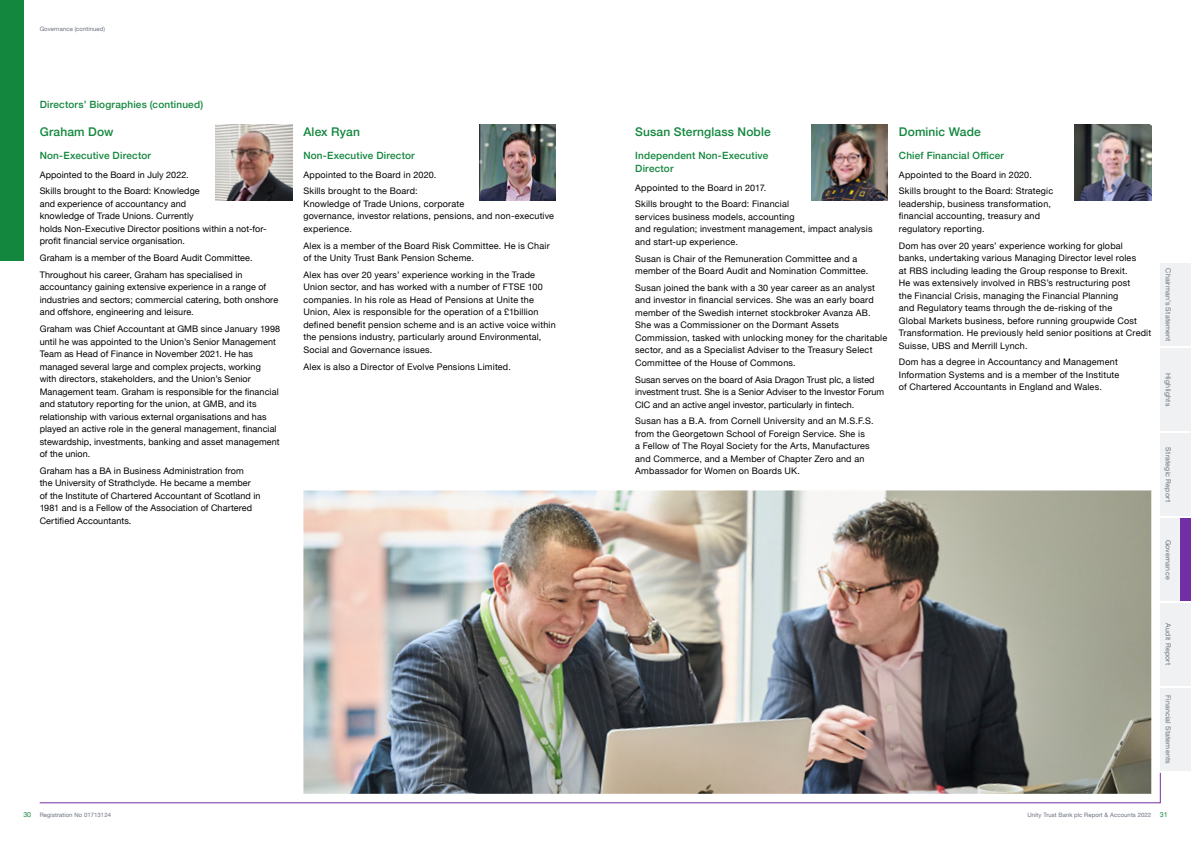
<style>
.page{position:relative;width:1191px;height:842px;background:#fff}
.page>*{position:absolute;margin:0;border:0;box-sizing:border-box;transform-origin:0 0}
.H2_Body_Intro_12pt_M{font:500 12px "Helvetica Neue";letter-spacing:.01em;color:#12873d}
.H3_Body_Title_10pt_7{font:500 10px/13px "Helvetica Neue";letter-spacing:.02em;color:#12873d}
.Body_Copy_9pt_BLK_Re{font:9px/12.5px "Helvetica Neue";letter-spacing:.02em;color:#000}
.Body_Copy_9pt_BLK_Re-2{font:9px/12.5px "Helvetica Neue";color:#000}
.t1{font:7px "Helvetica Neue";letter-spacing:.03em;color:#6b7280}
.Footer_Legals_6pt_43{font:6px "Helvetica Neue";letter-spacing:.01em;color:#6b7280}
.s1{font-size:7px;color:#12873d}
</style>
<div class="page">
<img style="left:303px;top:490px;width:848px;height:282px">
<img style="left:1074px;top:125px;width:77px;height:75px">
<img style="left:811px;top:125px;width:76px;height:75px">
<img style="left:479px;top:125px;width:77px;height:75px">
<img style="left:215px;top:125px;width:77px;height:75px">
<div style="left:0;top:0;width:24px;height:261px;background:#12873d"></div>
<div style="left:1159px;top:264px;width:32px;height:82px;background:#f0f1f2"></div>
<div style="left:1159px;top:348px;width:32px;height:83px;background:#f0f1f2"></div>
<div style="left:1159px;top:433px;width:32px;height:83px;background:#f0f1f2"></div>
<div style="left:1159px;top:603px;width:32px;height:82px;background:#f0f1f2"></div>
<div style="left:1159px;top:518px;width:32px;height:83px;background:#f0f1f2"></div>
<div style="left:1159px;top:688px;width:32px;height:82px;background:#f0f1f2"></div>
<div style="left:1179px;top:518px;width:12px;height:83px;background:#722ea5"></div>
<img style="left:39px;top:772px;width:1122px;height:32px">
<p class="Footer_Legals_6pt_43" style="left:40px;top:24px;width:67px">Governance (continued)</p>
<p class="H3_Body_Title_10pt_7" style="left:40px;top:97px;width:165px">Directors’ Biographies (continued)</p>
<p class="H2_Body_Intro_12pt_M" style="left:40px;top:123px;width:75px">Graham Dow</p>
<p class="H3_Body_Title_10pt_7" style="left:40px;top:148px;width:113px">Non-Executive Director</p>
<p class="Body_Copy_9pt_BLK_Re" style="left:40px;top:169px;width:151px">Appointed to the Board in July 2022.</p>
<p class="Body_Copy_9pt_BLK_Re" style="left:40px;top:185px;width:228px">Skills brought to the Board: Knowledge<br>and experience of accountancy and<br>knowledge of Trade Unions. Currently<br>holds Non-Executive Director positions within a not-for&shy;profit financial service organisation.</p>
<p class="Body_Copy_9pt_BLK_Re" style="left:40px;top:252px;width:214px">Graham is a member of the Board Audit Committee.</p>
<p class="Body_Copy_9pt_BLK_Re" style="left:40px;top:269px;width:240px">Throughout his career, Graham has specialised in accountancy gaining extensive experience in a range of industries and sectors; commercial catering, both onshore and offshore, engineering and leisure.</p>
<p class="Body_Copy_9pt_BLK_Re" style="left:40px;top:323px;width:242px">Graham was Chief Accountant at GMB since January 1998 until he was appointed to the Union’s Senior Management Team as Head of Finance in November 2021. He has managed several large and complex projects, working<br>with directors, stakeholders, and the Union’s Senior Management team. Graham is responsible for the financial and statutory reporting for the union, at GMB, and its relationship with various external organisations and has played an active role in the general management, financial stewardship, investments, banking and asset management of the union.</p>
<p class="Body_Copy_9pt_BLK_Re" style="left:40px;top:465px;width:222px">Graham has a BA in Business Administration from<br>the University of Strathclyde. He became a member of the Institute of Chartered Accountant of Scotland in 1981 and is a Fellow of the Association of Chartered Certified Accountants.</p>
<p class="H2_Body_Intro_12pt_M" style="left:303px;top:123px;width:58px">Alex Ryan</p>
<p class="H3_Body_Title_10pt_7" style="left:303px;top:148px;width:113px">Non-Executive Director</p>
<p class="Body_Copy_9pt_BLK_Re" style="left:303px;top:169px;width:134px">Appointed to the Board in 2020.</p>
<p class="Body_Copy_9pt_BLK_Re" style="left:303px;top:185px;width:252px">Skills brought to the Board:<br>Knowledge of Trade Unions, corporate<br>governance, investor relations, pensions, and non-executive experience.</p>
<p class="Body_Copy_9pt_BLK_Re" style="left:303px;top:240px;width:248px">Alex is a member of the Board Risk Committee. He is Chair of the Unity Trust Bank Pension Scheme.</p>
<p class="Body_Copy_9pt_BLK_Re" style="left:303px;top:269px;width:254px">Alex has over 20 years’ experience working in the Trade Union sector, and has worked with a number of FTSE 100 companies. In his role as Head of Pensions at Unite the Union, Alex is responsible for the operation of a £1billion defined benefit pension scheme and is an active voice within the pensions industry, particularly around Environmental, Social and Governance issues.</p>
<p class="Body_Copy_9pt_BLK_Re" style="left:303px;top:361px;width:209px">Alex is also a Director of Evolve Pensions Limited.</p>
<p class="H2_Body_Intro_12pt_M" style="left:635px;top:123px;width:137px">Susan Sternglass Noble</p>
<p class="H3_Body_Title_10pt_7" style="left:635px;top:148px;width:135px">Independent Non-Executive<br>Director</p>
<p class="Body_Copy_9pt_BLK_Re" style="left:635px;top:182px;width:133px">Appointed to the Board in 2017.</p>
<p class="Body_Copy_9pt_BLK_Re" style="left:635px;top:198px;width:239px">Skills brought to the Board: Financial<br>services business models, accounting<br>and regulation; investment management, impact analysis and start-up experience.</p>
<p class="Body_Copy_9pt_BLK_Re" style="left:635px;top:253px;width:234px">Susan is Chair of the Remuneration Committee and a member of the Board Audit and Nomination Committee.</p>
<p class="Body_Copy_9pt_BLK_Re" style="left:635px;top:282px;width:253px">Susan joined the bank with a 30 year career as an analyst and investor in financial services. She was an early board member of the Swedish internet stockbroker Avanza AB.<br>She was a Commissioner on the Dormant Assets Commission, tasked with unlocking money for the charitable sector, and as a Specialist Adviser to the Treasury Select Committee of the House of Commons.</p>
<p class="Body_Copy_9pt_BLK_Re-2" style="left:635px;top:374px;width:250px">Susan serves on the board of Asia Dragon Trust plc, a listed investment trust. She is a Senior Adviser to the Investor Forum<br>CIC and an active angel investor, particularly in fintech.</p>
<p class="Body_Copy_9pt_BLK_Re" style="left:635px;top:415px;width:240px">Susan has a B.A. from Cornell University and an M.S.F.S. from the Georgetown School of Foreign Service. She is<br>a Fellow of The Royal Society for the Arts, Manufactures and Commerce, and a Member of Chapter Zero and an Ambassador for Women on Boards UK.</p>
<p class="H2_Body_Intro_12pt_M" style="left:899px;top:123px;width:83px">Dominic Wade</p>
<p class="H3_Body_Title_10pt_7" style="left:899px;top:148px;width:107px">Chief Financial Officer</p>
<p class="Body_Copy_9pt_BLK_Re" style="left:899px;top:169px;width:134px">Appointed to the Board in 2020.</p>
<p class="Body_Copy_9pt_BLK_Re" style="left:899px;top:185px;width:156px">Skills brought to the Board: Strategic leadership, business transformation, financial accounting, treasury and regulatory reporting.</p>
<p class="Body_Copy_9pt_BLK_Re" style="left:899px;top:240px;width:254px">Dom has over 20 years’ experience working for global banks, undertaking various Managing Director level roles<br>at RBS including leading the Group response to Brexit.<br>He was extensively involved in RBS’s restructuring post<br>the Financial Crisis, managing the Financial Planning<br>and Regulatory teams through the de-risking of the<br>Global Markets business, before running groupwide Cost Transformation. He previously held senior positions at Credit Suisse, UBS and Merrill Lynch.</p>
<p class="Body_Copy_9pt_BLK_Re" style="left:899px;top:356px;width:222px">Dom has a degree in Accountancy and Management<br>Information Systems and is a member of the Institute of Chartered Accountants in England and Wales.</p>
<p class="t1" style="left:1173px;top:268px;width:75px;rotate:90deg">Chairman’s Statement</p>
<p class="t1" style="left:1173px;top:373px;width:35px;rotate:90deg">Highlights</p>
<p class="t1" style="left:1173px;top:447px;width:56px;rotate:90deg">Strategic Report</p>
<p class="t1" style="left:1173px;top:539px;width:41px;rotate:90deg">Governance</p>
<p class="t1" style="left:1173px;top:623px;width:43px;rotate:90deg">Audit Report</p>
<p class="t1" style="left:1173px;top:695px;width:71px;rotate:90deg">Financial Statements</p>
<p class="Footer_Legals_6pt_43" style="left:23px;top:810px;width:89px"><span class="s1">30</span> Registration No 01713124</p>
<p class="Footer_Legals_6pt_43" style="left:1027px;top:810px;width:142px">Unity Trust Bank plc Report &amp; Accounts 2022 <span class="s1">31</span></p>
</div>
